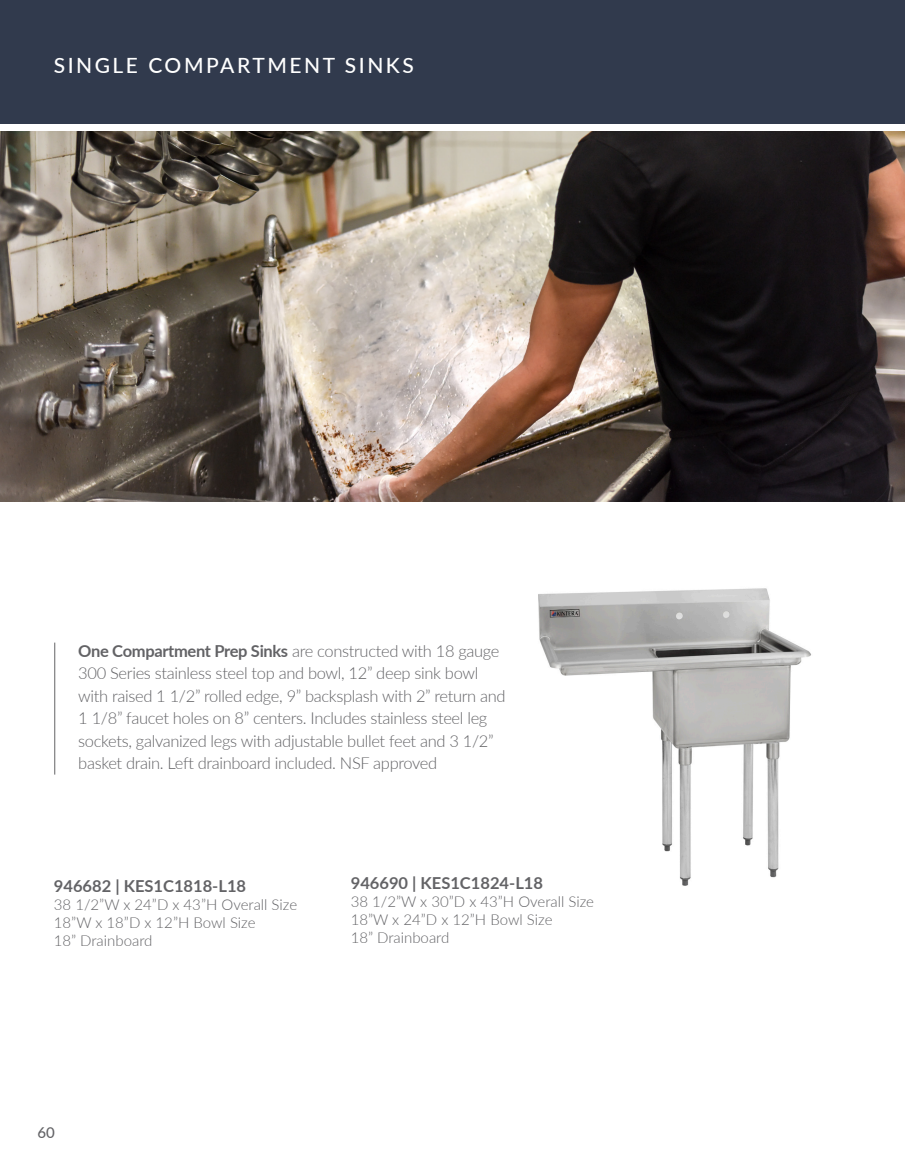
<style>
.page{position:relative;width:905px;height:1175px;background:#fff}
.page>*{position:absolute;margin:0;border:0;box-sizing:border-box;transform-origin:0 0}
.t1{font:500 21px "Lato";letter-spacing:.12em;color:#fff}
.t2{font:300 16.5px/22.5px "Lato";letter-spacing:-.02em;color:#636366}
.Paragraph_Style_1{font:700 16.5px "Lato";color:#636366}
.Paragraph_Style_1-2{font:300 15px "Lato";color:#636366}
.t3{font:500 15px "Lato";color:#636366}
.s1{font-weight:700}
</style>
<div class="page">
<div style="left:0;top:0;width:904px;height:123px;background:#313a4d"></div>
<img style="left:538px;top:588px;width:273px;height:298px">
<img style="left:0;top:131px;width:904px;height:371px">
<hr style="left:54px;top:642px;width:1px;height:132px;background:#636366">
<p class="t1" style="left:54px;top:51px;width:362px">SINGLE COMPARTMENT SINKS</p>
<p class="t2" style="left:78px;top:639px;width:429px"><span class="s1">One Compartment Prep Sinks</span> are constructed with 18 gauge 300 Series stainless steel top and bowl, 12” deep sink bowl with raised 1 1/2” rolled edge, 9” backsplash with 2” return and 1 1/8” faucet holes on 8” centers. Includes stainless steel leg sockets, galvanized legs with adjustable bullet feet and 3 1/2” basket drain. Left drainboard included. NSF approved</p>
<p class="Paragraph_Style_1" style="left:54px;top:873px;width:194px">946682 | KES1C1818-L18</p>
<p class="Paragraph_Style_1-2" style="left:54px;top:894px;width:245px">38 1/2”W x 24”D x 43”H Overall Size</p>
<p class="Paragraph_Style_1-2" style="left:54px;top:912px;width:203px">18”W x 18”D x 12”H Bowl Size</p>
<p class="Paragraph_Style_1-2" style="left:54px;top:930px;width:100px">18” Drainboard</p>
<p class="Paragraph_Style_1" style="left:351px;top:871px;width:194px">946690 | KES1C1824-L18</p>
<p class="Paragraph_Style_1-2" style="left:351px;top:891px;width:245px">38 1/2”W x 30”D x 43”H Overall Size</p>
<p class="Paragraph_Style_1-2" style="left:351px;top:909px;width:203px">18”W x 24”D x 12”H Bowl Size</p>
<p class="Paragraph_Style_1-2" style="left:351px;top:927px;width:100px">18” Drainboard</p>
<p class="t3" style="left:38px;top:1122px;width:19px">60</p>
</div>
